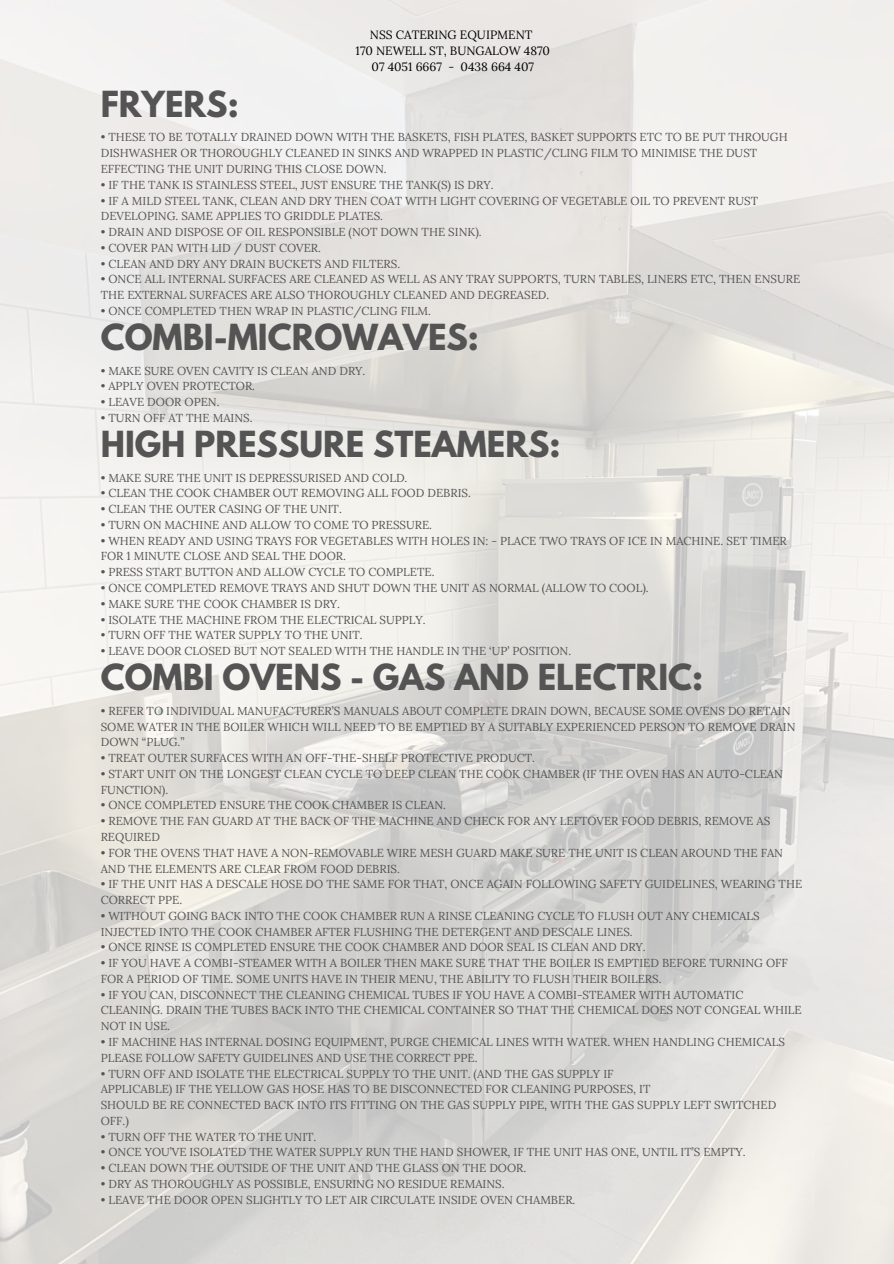
<style>
.page{position:relative;width:894px;height:1264px;background:#fff}
.page>*{position:absolute;margin:0;border:0;box-sizing:border-box;transform-origin:0 0}
.t1{font:700 31.8px "League Spartan";color:#545454}
.t2{font:12px/15.8px "Lora";color:#000;text-align:center}
.t3{font:11.55px/15.8px "Lora";color:#545454}
</style>
<div class="page">
<img style="left:0;top:0;width:893px;height:1263px">
<p class="t2" style="left:355px;top:27px;width:196px">NSS CATERING EQUIPMENT<br>170 NEWELL ST, BUNGALOW 4870<br>07 4051 6667 - 0438 664 407</p>
<h1 class="t1" style="left:101px;top:88px;width:139px">FRYERS:</h1>
<p class="t3" style="left:101px;top:129px;width:688px">• THESE TO BE TOTALLY DRAINED DOWN WITH THE BASKETS, FISH PLATES, BASKET SUPPORTS ETC TO BE PUT THROUGH<br>DISHWASHER OR THOROUGHLY CLEANED IN SINKS AND WRAPPED IN PLASTIC/CLING FILM TO MINIMISE THE DUST<br>EFFECTING THE UNIT DURING THIS CLOSE DOWN.</p>
<p class="t3" style="left:101px;top:177px;width:394px">• IF THE TANK IS STAINLESS STEEL, JUST ENSURE THE TANK(S) IS DRY.</p>
<p class="t3" style="left:101px;top:192px;width:658px">• IF A MILD STEEL TANK, CLEAN AND DRY THEN COAT WITH LIGHT COVERING OF VEGETABLE OIL TO PREVENT RUST<br>DEVELOPING. SAME APPLIES TO GRIDDLE PLATES.</p>
<p class="t3" style="left:101px;top:224px;width:382px">• DRAIN AND DISPOSE OF OIL RESPONSIBLE (NOT DOWN THE SINK).</p>
<p class="t3" style="left:101px;top:240px;width:222px">• COVER PAN WITH LID / DUST COVER.</p>
<p class="t3" style="left:101px;top:255px;width:301px">• CLEAN AND DRY ANY DRAIN BUCKETS AND FILTERS.</p>
<p class="t3" style="left:101px;top:271px;width:700px">• ONCE ALL INTERNAL SURFACES ARE CLEANED AS WELL AS ANY TRAY SUPPORTS, TURN TABLES, LINERS ETC, THEN ENSURE<br>THE EXTERNAL SURFACES ARE ALSO THOROUGHLY CLEANED AND DEGREASED.</p>
<p class="t3" style="left:101px;top:303px;width:332px">• ONCE COMPLETED THEN WRAP IN PLASTIC/CLING FILM.</p>
<h1 class="t1" style="left:101px;top:321px;width:379px">COMBI-MICROWAVES:</h1>
<p class="t3" style="left:101px;top:362px;width:266px">• MAKE SURE OVEN CAVITY IS CLEAN AND DRY.</p>
<p class="t3" style="left:101px;top:378px;width:156px">• APPLY OVEN PROTECTOR.</p>
<p class="t3" style="left:101px;top:394px;width:120px">• LEAVE DOOR OPEN.</p>
<p class="t3" style="left:101px;top:410px;width:153px">• TURN OFF AT THE MAINS.</p>
<h1 class="t1" style="left:101px;top:428px;width:461px">HIGH PRESSURE STEAMERS:</h1>
<p class="t3" style="left:101px;top:469px;width:308px">• MAKE SURE THE UNIT IS DEPRESSURISED AND COLD.</p>
<p class="t3" style="left:101px;top:485px;width:371px">• CLEAN THE COOK CHAMBER OUT REMOVING ALL FOOD DEBRIS.</p>
<p class="t3" style="left:101px;top:501px;width:242px">• CLEAN THE OUTER CASING OF THE UNIT.</p>
<p class="t3" style="left:101px;top:517px;width:333px">• TURN ON MACHINE AND ALLOW TO COME TO PRESSURE.</p>
<p class="t3" style="left:101px;top:532px;width:687px">• WHEN READY AND USING TRAYS FOR VEGETABLES WITH HOLES IN: - PLACE TWO TRAYS OF ICE IN MACHINE. SET TIMER<br>FOR 1 MINUTE CLOSE AND SEAL THE DOOR.</p>
<p class="t3" style="left:101px;top:564px;width:335px">• PRESS START BUTTON AND ALLOW CYCLE TO COMPLETE.</p>
<p class="t3" style="left:101px;top:580px;width:549px">• ONCE COMPLETED REMOVE TRAYS AND SHUT DOWN THE UNIT AS NORMAL (ALLOW TO COOL).</p>
<p class="t3" style="left:101px;top:595px;width:241px">• MAKE SURE THE COOK CHAMBER IS DRY.</p>
<p class="t3" style="left:101px;top:611px;width:326px">• ISOLATE THE MACHINE FROM THE ELECTRICAL SUPPLY.</p>
<p class="t3" style="left:101px;top:627px;width:263px">• TURN OFF THE WATER SUPPLY TO THE UNIT.</p>
<p class="t3" style="left:101px;top:643px;width:472px">• LEAVE DOOR CLOSED BUT NOT SEALED WITH THE HANDLE IN THE ‘UP’ POSITION.</p>
<h1 class="t1" style="left:101px;top:661px;width:604px">COMBI OVENS - GAS AND ELECTRIC:</h1>
<p class="t3" style="left:101px;top:702px;width:696px">• REFER TO INDIVIDUAL MANUFACTURER’S MANUALS ABOUT COMPLETE DRAIN DOWN, BECAUSE SOME OVENS DO RETAIN<br>SOME WATER IN THE BOILER WHICH WILL NEED TO BE EMPTIED BY A SUITABLY EXPERIENCED PERSON TO REMOVE DRAIN<br>DOWN “PLUG.”</p>
<p class="t3" style="left:101px;top:750px;width:435px">• TREAT OUTER SURFACES WITH AN OFF-THE-SHELF PROTECTIVE PRODUCT.</p>
<p class="t3" style="left:101px;top:765px;width:683px">• START UNIT ON THE LONGEST CLEAN CYCLE TO DEEP CLEAN THE COOK CHAMBER (IF THE OVEN HAS AN AUTO-CLEAN<br>FUNCTION).</p>
<p class="t3" style="left:101px;top:797px;width:347px">• ONCE COMPLETED ENSURE THE COOK CHAMBER IS CLEAN.</p>
<p class="t3" style="left:101px;top:813px;width:670px">• REMOVE THE FAN GUARD AT THE BACK OF THE MACHINE AND CHECK FOR ANY LEFTOVER FOOD DEBRIS, REMOVE AS<br>REQUIRED</p>
<p class="t3" style="left:101px;top:844px;width:683px">• FOR THE OVENS THAT HAVE A NON-REMOVABLE WIRE MESH GUARD MAKE SURE THE UNIT IS CLEAN AROUND THE FAN<br>AND THE ELEMENTS ARE CLEAR FROM FOOD DEBRIS.</p>
<p class="t3" style="left:101px;top:876px;width:702px">• IF THE UNIT HAS A DESCALE HOSE DO THE SAME FOR THAT, ONCE AGAIN FOLLOWING SAFETY GUIDELINES, WEARING THE<br>CORRECT PPE.</p>
<p class="t3" style="left:101px;top:907px;width:660px">• WITHOUT GOING BACK INTO THE COOK CHAMBER RUN A RINSE CLEANING CYCLE TO FLUSH OUT ANY CHEMICALS<br>INJECTED INTO THE COOK CHAMBER AFTER FLUSHING THE DETERGENT AND DESCALE LINES.</p>
<p class="t3" style="left:101px;top:939px;width:546px">• ONCE RINSE IS COMPLETED ENSURE THE COOK CHAMBER AND DOOR SEAL IS CLEAN AND DRY.</p>
<p class="t3" style="left:101px;top:955px;width:688px">• IF YOU HAVE A COMBI-STEAMER WITH A BOILER THEN MAKE SURE THAT THE BOILER IS EMPTIED BEFORE TURNING OFF<br>FOR A PERIOD OF TIME. SOME UNITS HAVE IN THEIR MENU, THE ABILITY TO FLUSH THEIR BOILERS.</p>
<p class="t3" style="left:101px;top:986px;width:702px">• IF YOU CAN, DISCONNECT THE CLEANING CHEMICAL TUBES IF YOU HAVE A COMBI-STEAMER WITH AUTOMATIC<br>CLEANING. DRAIN THE TUBES BACK INTO THE CHEMICAL CONTAINER SO THAT THE CHEMICAL DOES NOT CONGEAL WHILE<br>NOT IN USE.</p>
<p class="t3" style="left:101px;top:1033px;width:685px">• IF MACHINE HAS INTERNAL DOSING EQUIPMENT, PURGE CHEMICAL LINES WITH WATER. WHEN HANDLING CHEMICALS<br>PLEASE FOLLOW SAFETY GUIDELINES AND USE THE CORRECT PPE.</p>
<p class="t3" style="left:101px;top:1065px;width:677px">• TURN OFF AND ISOLATE THE ELECTRICAL SUPPLY TO THE UNIT. (AND THE GAS SUPPLY IF<br>APPLICABLE) IF THE YELLOW GAS HOSE HAS TO BE DISCONNECTED FOR CLEANING PURPOSES, IT<br>SHOULD BE RE CONNECTED BACK INTO ITS FITTING ON THE GAS SUPPLY PIPE, WITH THE GAS SUPPLY LEFT SWITCHED OFF.)</p>
<p class="t3" style="left:101px;top:1128px;width:217px">• TURN OFF THE WATER TO THE UNIT.</p>
<p class="t3" style="left:101px;top:1144px;width:646px">• ONCE YOU’VE ISOLATED THE WATER SUPPLY RUN THE HAND SHOWER, IF THE UNIT HAS ONE, UNTIL IT’S EMPTY.</p>
<p class="t3" style="left:101px;top:1159px;width:427px">• CLEAN DOWN THE OUTSIDE OF THE UNIT AND THE GLASS ON THE DOOR.</p>
<p class="t3" style="left:101px;top:1175px;width:405px">• DRY AS THOROUGHLY AS POSSIBLE, ENSURING NO RESIDUE REMAINS.</p>
<p class="t3" style="left:101px;top:1191px;width:476px">• LEAVE THE DOOR OPEN SLIGHTLY TO LET AIR CIRCULATE INSIDE OVEN CHAMBER.</p>
</div>
